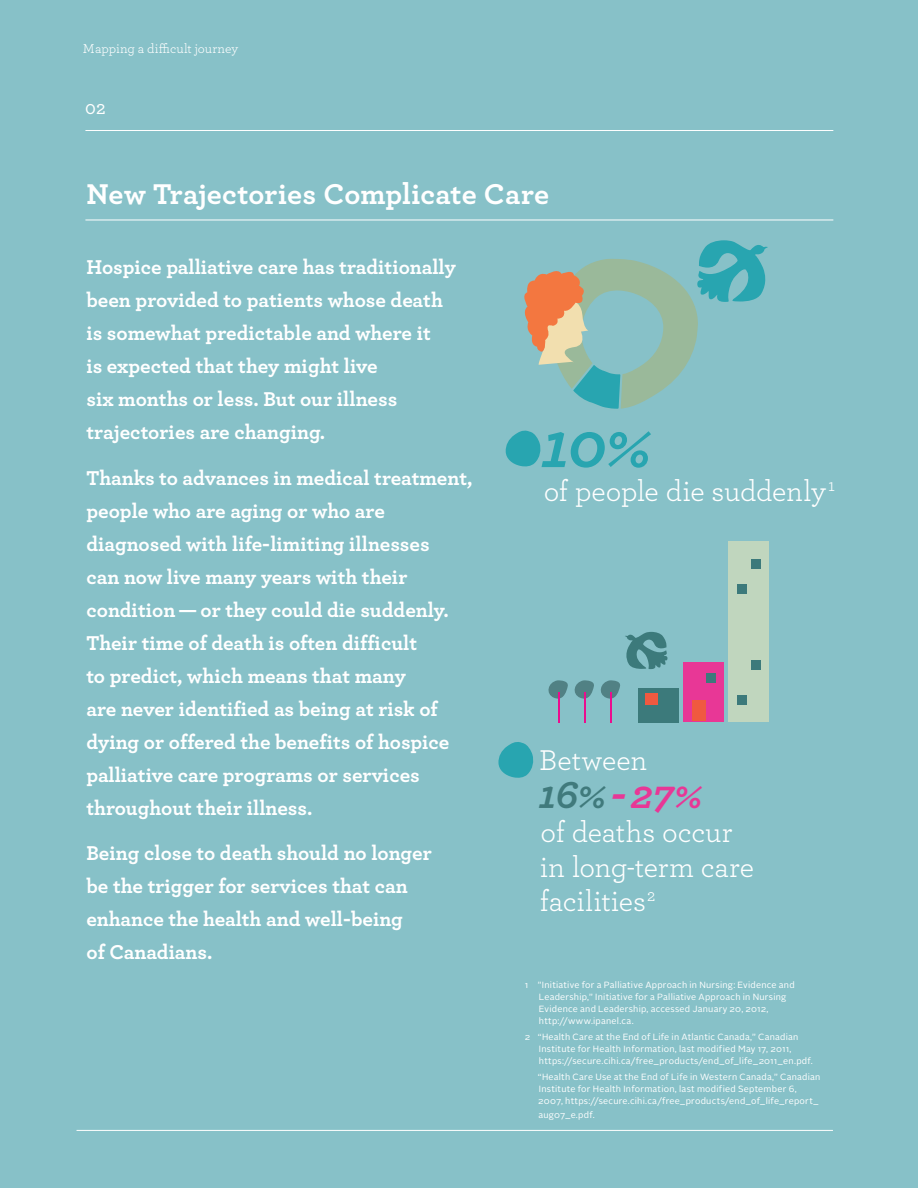
<style>
.page{position:relative;width:918px;height:1188px;background:#87c1c8}
.page>*{position:absolute;margin:0;border:0;box-sizing:border-box;transform-origin:0 0}
.C5{font:italic 700 66px "Archer";color:#28a5b0}
.C5-2{font:italic 700 40.5px "Archer";color:#e83796}
.C5-3{font:30px/34.5px "Archer";letter-spacing:-.005em;color:#fff}
.Headline{font:700 30px "Archer";color:#fff}
.header_master{font:700 21px/33px "Archer";color:#fff}
.header_master-2{font:500 19.5px "Archer";color:#fff}
.t1{font:13.5px "Archer";letter-spacing:.005em;color:#fff}
.C5-4{font:9px/12px "Alright Sans";letter-spacing:.025em;color:#fff}
.s1{color:#407a7c}
</style>
<div class="page">
<hr style="left:77px;top:1130px;width:756px;height:1px;background:#fff">
<svg style="left:498px;top:742px;width:36px;height:36px"></svg>
<hr style="left:85px;top:220px;width:748px;height:1px;background:#fff">
<hr style="left:85px;top:130px;width:748px;height:1px;background:#fff">
<svg style="left:506px;top:430px;width:35px;height:37px"></svg>
<svg style="left:524px;top:240px;width:244px;height:169px"></svg>
<hr style="left:558px;top:692px;width:1px;height:30px;background:#ea0e8e">
<hr style="left:584px;top:692px;width:1px;height:30px;background:#ea0e8e">
<svg style="left:548px;top:680px;width:72px;height:19px"></svg>
<hr style="left:610px;top:692px;width:2px;height:30px;background:#ea0e8e">
<svg style="left:625px;top:632px;width:43px;height:37px"></svg>
<div style="left:728px;top:542px;width:41px;height:180px;background:#c0d6be"></div>
<div style="left:737px;top:695px;width:9px;height:9px;background:#3c7a7b"></div>
<div style="left:737px;top:584px;width:9px;height:9px;background:#3c7a7b"></div>
<div style="left:751px;top:560px;width:9px;height:9px;background:#3c7a7b"></div>
<div style="left:751px;top:660px;width:9px;height:9px;background:#3c7a7b"></div>
<div style="left:683px;top:662px;width:41px;height:60px;background:#e83796"></div>
<div style="left:707px;top:674px;width:9px;height:9px;background:#3c7a7b"></div>
<div style="left:692px;top:701px;width:14px;height:20px;background:#f05940"></div>
<div style="left:639px;top:688px;width:40px;height:34px;background:#3c7a7b"></div>
<div style="left:645px;top:693px;width:12px;height:11px;background:#f05940"></div>
<p class="t1" style="left:83px;top:39px;width:157px">Mapping a difficult journey</p>
<p class="header_master-2" style="left:85px;top:94px;width:22px">02</p>
<p class="Headline" style="left:86px;top:171px;width:464px">New Trajectories Complicate Care</p>
<p class="header_master" style="left:86px;top:249px;width:371px">Hospice palliative care has traditionally been provided to patients whose death is somewhat predictable and where it<br>is expected that they might live<br>six months or less. But our illness trajectories are changing.</p>
<p class="header_master" style="left:86px;top:460px;width:388px">Thanks to advances in medical treatment, people who are aging or who are diagnosed with life-limiting illnesses<br>can now live many years with their condition — or they could die suddenly.<br>Their time of death is often difficult<br>to predict, which means that many<br>are never identified as being at risk of dying or offered the benefits of hospice palliative care programs or services throughout their illness.</p>
<p class="header_master" style="left:86px;top:836px;width:347px">Being close to death should no longer be the trigger for services that can enhance the health and well-being<br>of Canadians.</p>
<p class="C5" style="left:541px;top:393px;width:112px">10%</p>
<p class="C5-3" style="left:544px;top:473px;width:293px">of people die suddenly<sup>1</sup></p>
<p class="C5-3" style="left:539px;top:742px;width:110px">Between</p>
<p class="C5-2" style="left:539px;top:762px;width:165px"><span class="s1">16%</span> - 27%</p>
<p class="C5-3" style="left:540px;top:814px;width:216px">of deaths occur in long-term care facilities<sup>2</sup></p>
<p class="C5-4" style="left:539px;top:979px;width:257px;text-indent:-14px">1 ”Initiative for a Palliative Approach in Nursing: Evidence and Leadership,” Initiative for a Palliative Approach in Nursing Evidence and Leadership, accessed January 20, 2012, http://www.ipanel.ca.</p>
<p class="C5-4" style="left:539px;top:1031px;width:275px;text-indent:-14px">2 “Health Care at the End of Life in Atlantic Canada,” Canadian<br>Institute for Health Information, last modified May 17, 2011, https://secure.cihi.ca/free_products/end_of_life_2011_en.pdf.</p>
<p class="C5-4" style="left:538px;top:1071px;width:284px">“Health Care Use at the End of Life in Western Canada,” Canadian<br>Institute for Health Information, last modified September 6,<br>2007, https://secure.cihi.ca/free_products/end_of_life_report_</p>
<p class="C5-4" style="left:539px;top:1109px;width:58px">aug07_e.pdf.</p>
</div>
